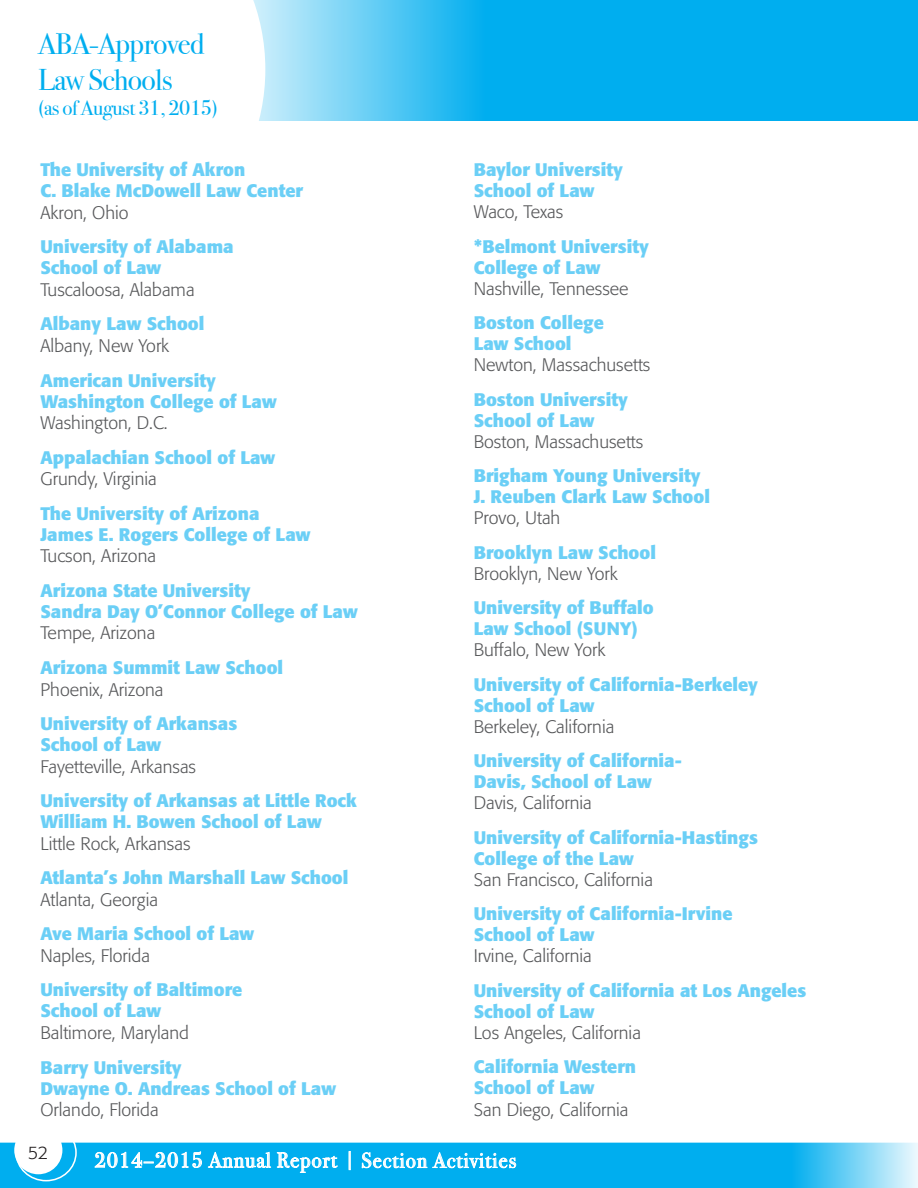
<style>
.page{position:relative;width:918px;height:1188px;background:#fff}
.page>*{position:absolute;margin:0;border:0;box-sizing:border-box;transform-origin:0 0}
.t1{font:30px "Bodoni Svty Two ITCTT Book";letter-spacing:-.02em;color:#00aeef}
.t2{font:21px "Bodoni Svty Two ITCTT Book";letter-spacing:.05em;color:#fff}
.t3{font:21px "Bodoni Svty Two ITCTT Book";letter-spacing:-.02em;color:#00aeef}
.t4{font:700 18px/21px "Formata";color:#6bcff6}
.t5{font:300 18px "Formata";color:#231f20}
.s1{font-weight:300;color:#57585a}
</style>
<div class="page">
<svg style="left:265px;top:0;width:653px;height:121px;background:#21b8f0"></svg>
<svg style="left:253px;top:0;width:12px;height:121px"></svg>
<svg style="left:0;top:1143px;width:918px;height:45px;background:#24b9f1"></svg>
<p class="t1" style="left:38px;top:19px;width:168px">ABA-Approved</p>
<p class="t1" style="left:38px;top:55px;width:136px">Law Schools</p>
<p class="t3" style="left:38px;top:91px;width:181px">(as of August 31, 2015)</p>
<p class="t4" style="left:40px;top:159px;width:264px">The University of Akron<br>C. Blake McDowell Law Center<br><span class="s1">Akron, Ohio</span></p>
<p class="t4" style="left:40px;top:236px;width:195px">University of Alabama<br>School of Law<br><span class="s1">Tuscaloosa, Alabama</span></p>
<p class="t4" style="left:40px;top:313px;width:165px;line-height:21.6px">Albany Law School<br><span class="s1">Albany, New York</span></p>
<p class="t4" style="left:40px;top:369px;width:238px">American University<br>Washington College of Law<br><span class="s1">Washington, D.C.</span></p>
<p class="t4" style="left:40px;top:446px;width:236px;line-height:21.6px">Appalachian School of Law<br><span class="s1">Grundy, Virginia</span></p>
<p class="t4" style="left:40px;top:503px;width:271px">The University of Arizona<br>James E. Rogers College of Law<br><span class="s1">Tucson, Arizona</span></p>
<p class="t4" style="left:40px;top:580px;width:319px">Arizona State University<br>Sandra Day O’Connor College of Law<br><span class="s1">Tempe, Arizona</span></p>
<p class="t4" style="left:40px;top:657px;width:244px;line-height:21.6px">Arizona Summit Law School<br><span class="s1">Phoenix, Arizona</span></p>
<p class="t4" style="left:40px;top:713px;width:198px">University of Arkansas<br>School of Law<br><span class="s1">Fayetteville, Arkansas</span></p>
<p class="t4" style="left:40px;top:790px;width:318px">University of Arkansas at Little Rock<br>William H. Bowen School of Law<br><span class="s1">Little Rock, Arkansas</span></p>
<p class="t4" style="left:40px;top:867px;width:309px;line-height:21.6px">Atlanta’s John Marshall Law School<br><span class="s1">Atlanta, Georgia</span></p>
<p class="t4" style="left:40px;top:923px;width:215px;line-height:21.6px">Ave Maria School of Law<br><span class="s1">Naples, Florida</span></p>
<p class="t4" style="left:40px;top:979px;width:203px">University of Baltimore<br>School of Law<br><span class="s1">Baltimore, Maryland</span></p>
<p class="t4" style="left:40px;top:1056px;width:297px">Barry University<br>Dwayne O. Andreas School of Law<br><span class="s1">Orlando, Florida</span></p>
<p class="t4" style="left:474px;top:159px;width:151px">Baylor University<br>School of Law<br><span class="s1">Waco, Texas</span></p>
<p class="t4" style="left:474px;top:236px;width:177px">*Belmont University<br>College of Law<br><span class="s1">Nashville, Tennessee</span></p>
<p class="t4" style="left:474px;top:312px;width:178px">Boston College<br>Law School<br><span class="s1">Newton, Massachusetts</span></p>
<p class="t4" style="left:474px;top:389px;width:171px">Boston University<br>School of Law<br><span class="s1">Boston, Massachusetts</span></p>
<p class="t4" style="left:474px;top:465px;width:238px">Brigham Young University<br>J. Reuben Clark Law School<br><span class="s1">Provo, Utah</span></p>
<p class="t4" style="left:474px;top:542px;width:184px">Brooklyn Law School<br><span class="s1">Brooklyn, New York</span></p>
<p class="t4" style="left:474px;top:597px;width:182px">University of Buffalo<br>Law School (SUNY)<br><span class="s1">Buffalo, New York</span></p>
<p class="t4" style="left:474px;top:674px;width:286px">University of California-Berkeley<br>School of Law<br><span class="s1">Berkeley, California</span></p>
<p class="t4" style="left:474px;top:750px;width:210px">University of California-<br>Davis, School of Law<br><span class="s1">Davis, California</span></p>
<p class="t4" style="left:474px;top:827px;width:286px">University of California-Hastings<br>College of the Law<br><span class="s1">San Francisco, California</span></p>
<p class="t4" style="left:474px;top:903px;width:260px">University of California-Irvine<br>School of Law<br><span class="s1">Irvine, California</span></p>
<p class="t4" style="left:474px;top:980px;width:334px">University of California at Los Angeles<br>School of Law<br><span class="s1">Los Angeles, California</span></p>
<p class="t4" style="left:474px;top:1056px;width:164px">California Western<br>School of Law<br><span class="s1">San Diego, California</span></p>
<p class="t5" style="left:28px;top:1142px;width:22px">52</p>
<p class="t2" style="left:94px;top:1143px;width:423px">2014–2015 Annual Report | Section Activities</p>
</div>
